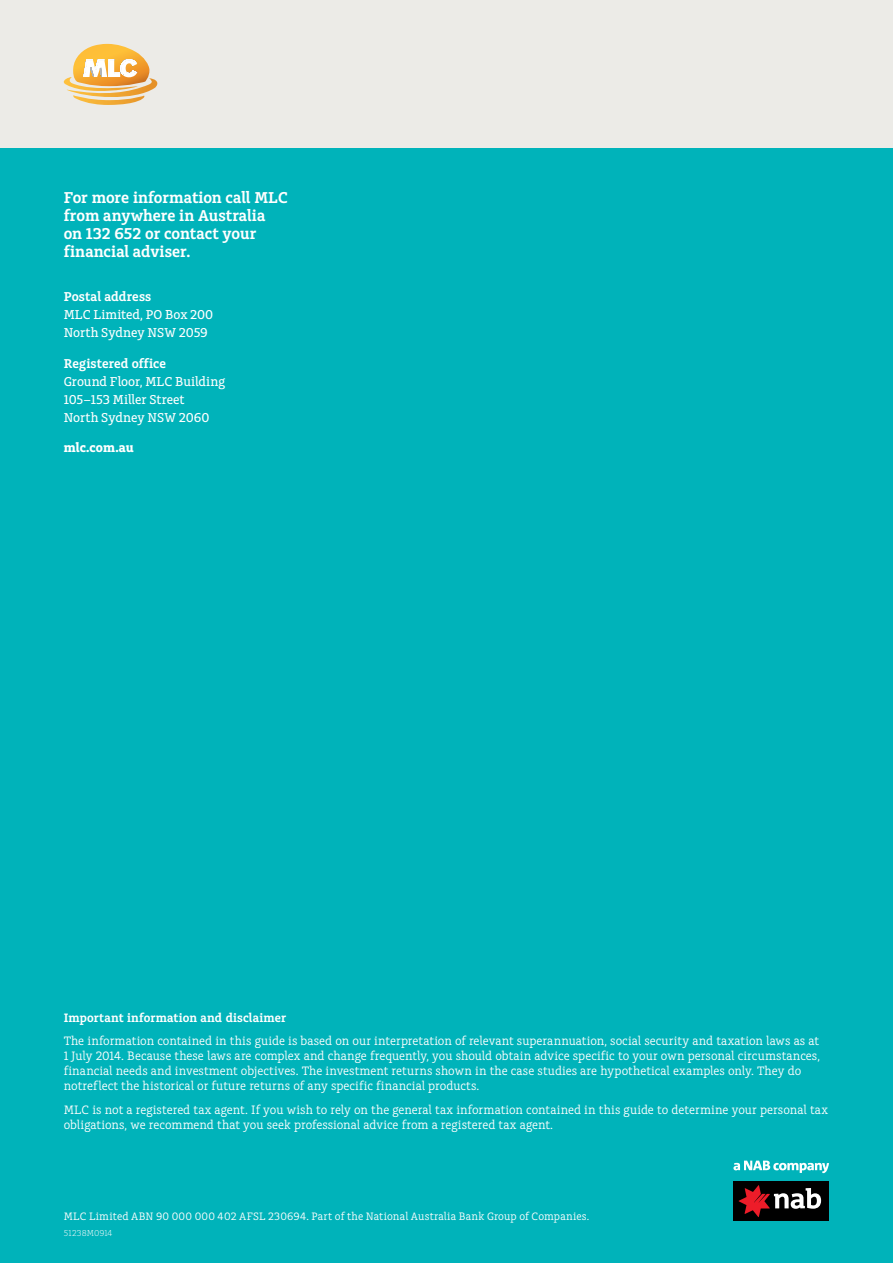
<style>
.page{position:relative;width:893px;height:1263px;background:#fff}
.page>*{position:absolute;margin:0;border:0;box-sizing:border-box;transform-origin:0 0}
.t1{font:600 16.5px/18px "Charlie Std";color:#fff}
.t2{font:500 13.5px/18px "Charlie Std";color:#fff}
.t3{font:600 13.5px "Charlie Std";letter-spacing:.01em;color:#fff}
.t4{font:700 13.5px "Charlie Std";letter-spacing:.005em;color:#fff}
.t5{font:12.75px/15px "Charlie Std";color:#fff}
.t6{font:600 12.75px "Charlie Std";letter-spacing:.01em;color:#fff}
.t7{font:11.25px "Charlie Std";letter-spacing:.02em;color:#fff}
.t8{font:300 9px "Charlie Std";letter-spacing:.01em;color:#fff}
</style>
<div class="page">
<div style="left:0;top:0;width:893px;height:149px;background:#ecebe7"></div>
<svg style="left:64px;top:44px;width:93px;height:61px"></svg>
<div style="left:0;top:149px;width:893px;height:1114px;background:#00b3ba"></div>
<div style="left:733px;top:1181px;width:96px;height:39px;background:#000"></div>
<svg style="left:739px;top:1185px;width:82px;height:32px"></svg>
<svg style="left:733px;top:1160px;width:96px;height:13px"></svg>
<p class="t1" style="left:64px;top:189px;width:225px">For more information call MLC from anywhere in Australia on 132 652 or contact your financial adviser.</p>
<p class="t3" style="left:64px;top:289px;width:89px">Postal address</p>
<p class="t2" style="left:64px;top:306px;width:151px">MLC Limited, PO Box 200<br>North Sydney NSW 2059</p>
<p class="t3" style="left:64px;top:356px;width:104px">Registered office</p>
<p class="t2" style="left:64px;top:372px;width:163px">Ground Floor, MLC Building<br>105–153 Miller Street<br>North Sydney NSW 2060</p>
<p class="t4" style="left:64px;top:440px;width:72px">mlc.com.au</p>
<p class="t6" style="left:64px;top:1010px;width:224px">Important information and disclaimer</p>
<p class="t5" style="left:64px;top:1034px;width:758px">The information contained in this guide is based on our interpretation of relevant superannuation, social security and taxation laws as at 1 July 2014. Because these laws are complex and change frequently, you should obtain advice specific to your own personal circumstances, financial needs and investment objectives. The investment returns shown in the case studies are hypothetical examples only. They do notreflect the historical or future returns of any specific financial products.</p>
<p class="t5" style="left:64px;top:1102px;width:766px">MLC is not a registered tax agent. If you wish to rely on the general tax information contained in this guide to determine your personal tax obligations, we recommend that you seek professional advice from a registered tax agent.</p>
<p class="t7" style="left:64px;top:1210px;width:527px">MLC Limited ABN 90 000 000 402 AFSL 230694. Part of the National Australia Bank Group of Companies.</p>
<p class="t8" style="left:64px;top:1227px;width:50px">51238M0914</p>
</div>
